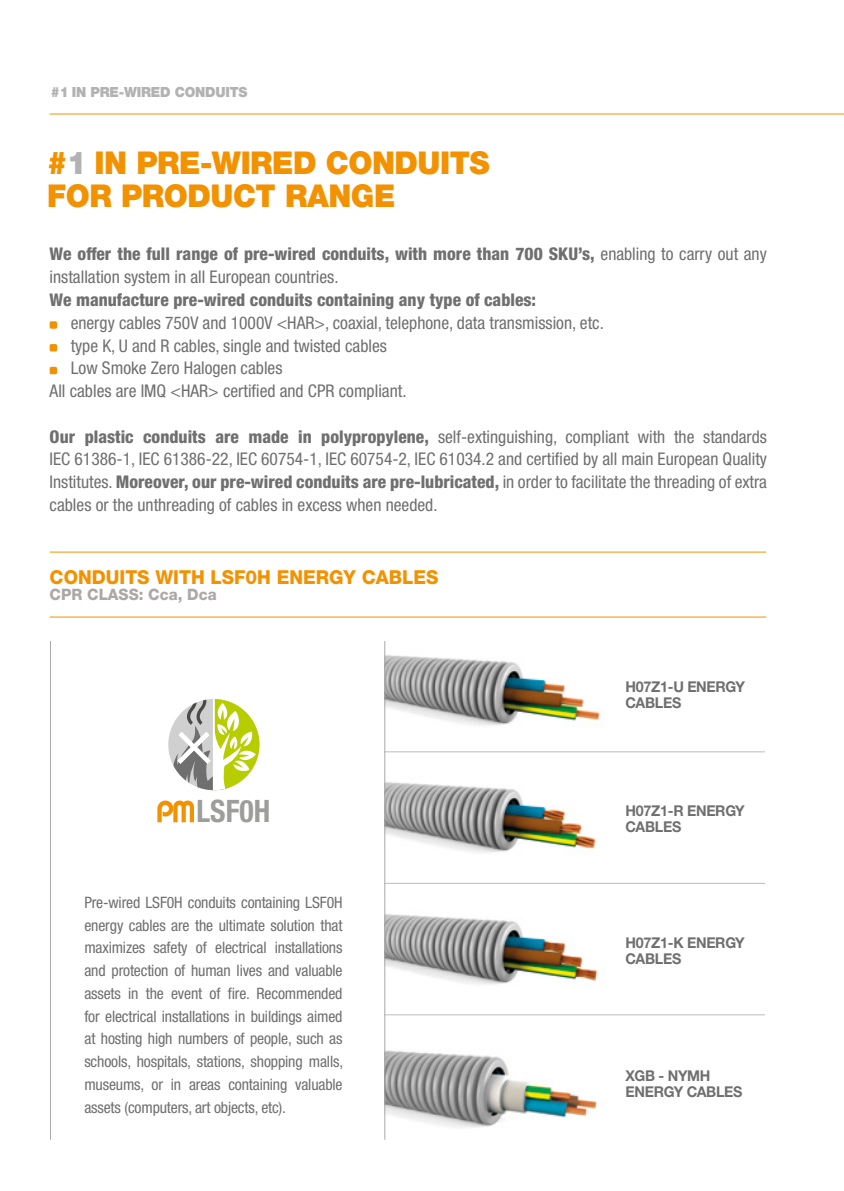
<style>
.page{position:relative;width:844px;height:1191px;background:#fff}
.page>*{position:absolute;margin:0;border:0;box-sizing:border-box;transform-origin:0 0}
.t1{font:900 31.5px/33.2px "Helvetica Neue LT Std";letter-spacing:-.015em;color:#f39200;scale:.96 1}
.t2{font:700 condensed 30.97px "Helvetica Neue LT Std";color:#9d9d9c;scale:.96 1}
.t3{font:800 19.25px "Helvetica Neue LT Std";color:#f39200;scale:.96 1}
.t4{font:condensed 17.5px/22.8px "Helvetica Neue LTW1 G";color:#706f6f}
.t5{font:800 condensed 17.5px "Helvetica Neue LTW1 G";color:#706f6f}
.t6{font:condensed 15.75px/22.8px "Helvetica Neue LTW1 G";letter-spacing:-.01em;color:#706f6f;text-align:justify}
.t7{font:800 15.75px "Helvetica Neue LT Std";color:#aba8a7;scale:.96 1}
.t8{font:700 14.88px/15.8px "Helvetica Neue LTW1 G";letter-spacing:-.02em;color:#706f6f;scale:.96 1}
.t9{font:900 14px "Helvetica Neue LT Std";letter-spacing:-.015em;color:#b3b2b2;scale:.96 1}
.s1{color:#b3b2b2}
.s2{font-weight:800}
</style>
<div class="page">
<div style="left:50px;top:321px;width:7px;height:8px;background:#f39200;border-radius:2px"></div>
<div style="left:50px;top:344px;width:7px;height:7px;background:#f39200;border-radius:2px"></div>
<div style="left:50px;top:367px;width:7px;height:7px;background:#f39200;border-radius:2px"></div>
<img style="left:385px;top:641px;width:216px;height:108px">
<img style="left:385px;top:766px;width:211px;height:109px">
<img style="left:385px;top:898px;width:213px;height:109px">
<img style="left:384px;top:1040px;width:213px;height:100px">
<hr style="left:50px;top:641px;width:1px;height:498px;background:#aba8a7">
<hr style="left:50px;top:616px;width:716px;height:1px;background:#f39200">
<hr style="left:50px;top:551px;width:716px;height:1px;background:#f39200">
<svg style="left:157px;top:800px;width:37px;height:22px"></svg>
<svg style="left:168px;top:699px;width:91px;height:91px"></svg>
<hr style="left:384px;top:751px;width:380px;height:1px;background:#bcbcbc">
<hr style="left:384px;top:883px;width:380px;height:1px;background:#bcbcbc">
<hr style="left:384px;top:1014px;width:380px;height:1px;background:#bcbcbc">
<hr style="left:384px;top:641px;width:1px;height:498px;background:#aba8a7">
<hr style="left:50px;top:114px;width:793px;height:1px;background:#f39200">
<p class="t9" style="left:51px;top:84px;width:206px">#1 IN PRE-WIRED CONDUITS</p>
<h1 class="t1" style="left:47px;top:146px;width:462px">#<span class="s1">1</span> IN PRE-WIRED CONDUITS<br>FOR PRODUCT RANGE</h1>
<p class="t4" style="left:50px;top:243px;width:718px"><span class="s2">We offer the full range of pre-wired conduits, with more than 700 SKU’s,</span> enabling to carry out any installation system in all European countries.</p>
<p class="t5" style="left:50px;top:289px;width:488px">We manufacture pre-wired conduits containing any type of cables:</p>
<p class="t4" style="left:71px;top:311px;width:534px">energy cables 750V and 1000V &lt;HAR&gt;, coaxial, telephone, data transmission, etc.</p>
<p class="t4" style="left:71px;top:334px;width:318px">type K, U and R cables, single and twisted cables</p>
<p class="t4" style="left:71px;top:357px;width:213px">Low Smoke Zero Halogen cables</p>
<p class="t4" style="left:50px;top:379px;width:358px">All cables are IMQ &lt;HAR&gt; certified and CPR compliant.</p>
<p class="t4" style="left:50px;top:425px;width:718px;text-align:justify"><span class="s2">Our plastic conduits are made in polypropylene,</span> self-extinguishing, compliant with the standards IEC 61386-1, IEC 61386-22, IEC 60754-1, IEC 60754-2, IEC 61034.2 and certified by all main European Quality Institutes. <span class="s2">Moreover, our pre-wired conduits are pre-lubricated,</span> in order to facilitate the threading of extra cables or the unthreading of cables in excess when needed.</p>
<p class="t3" style="left:50px;top:565px;width:406px">CONDUITS WITH LSF0H ENERGY CABLES</p>
<p class="t7" style="left:50px;top:585px;width:175px">CPR CLASS: Cca, Dca</p>
<h2 class="t2" style="left:196px;top:792px;width:78px">LSF0H</h2>
<p class="t6" style="left:84px;top:891px;width:260px">Pre-wired LSF0H conduits containing LSF0H energy cables are the ultimate solution that maximizes safety of electrical installations and protection of human lives and valuable assets in the event of fire. Recommended for electrical installations in buildings aimed at hosting high numbers of people, such as schools, hospitals, stations, shopping malls, museums, or in areas containing valuable assets (computers, art objects, etc).</p>
<p class="t8" style="left:625px;top:678px;width:126px">H07Z1-U ENERGY<br>CABLES</p>
<p class="t8" style="left:625px;top:802px;width:126px">H07Z1-R ENERGY<br>CABLES</p>
<p class="t8" style="left:625px;top:935px;width:126px">H07Z1-K ENERGY<br>CABLES</p>
<p class="t8" style="left:625px;top:1067px;width:123px">XGB - NYMH<br>ENERGY CABLES</p>
</div>
